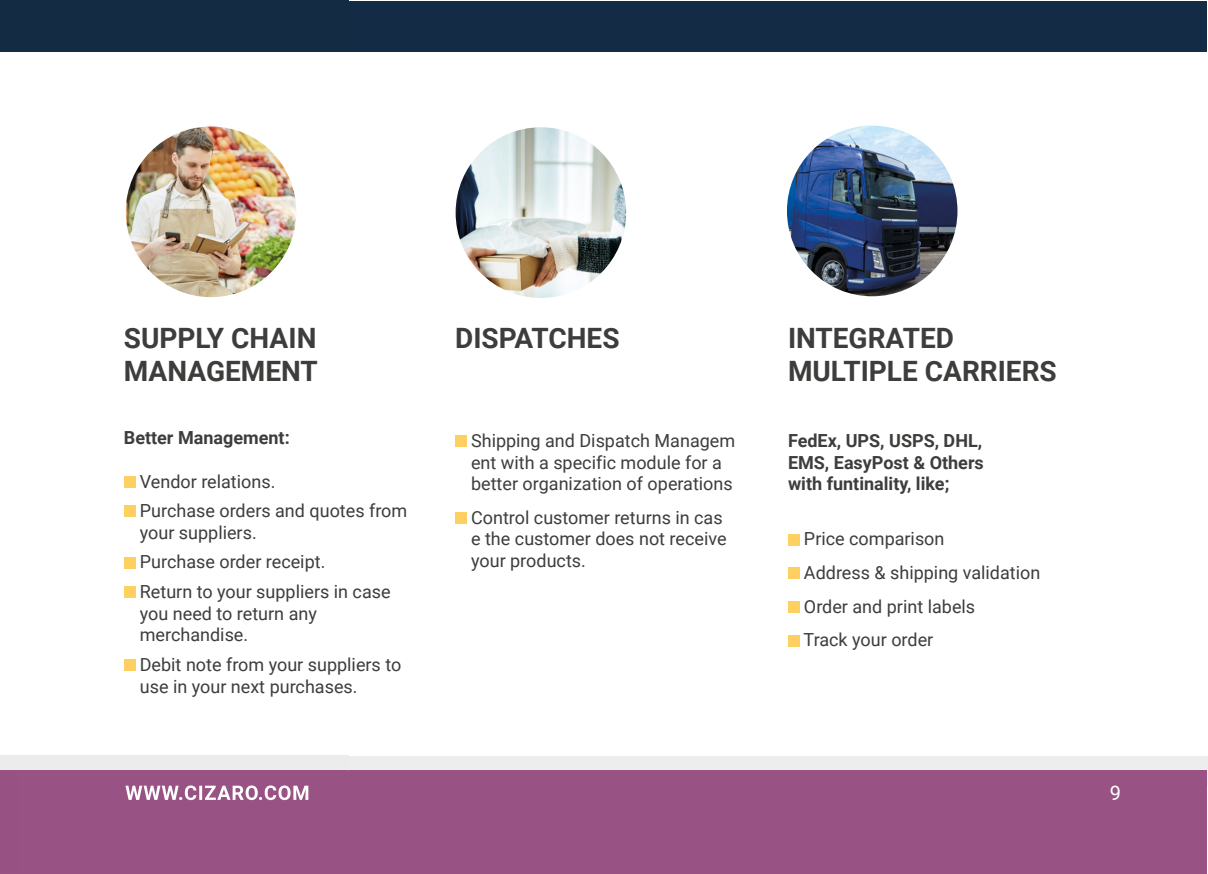
<style>
.page{position:relative;width:1208px;height:874px;background:#fff}
.page>*{position:absolute;margin:0;border:0;box-sizing:border-box;transform-origin:0 0}
.t1{font:700 28px/32.8px "Roboto";color:#3d3d3c}
.t2{font:700 20px "Roboto";letter-spacing:.035em;color:#fff}
.t3{font:20px "Roboto";color:#fff}
.t4{font:18px/21.6px "Roboto";color:#3d3d3c}
.t5{font:700 18px/21.6px "Roboto";color:#3d3d3c;text-align:justify}
</style>
<div class="page">
<div style="left:0;top:755px;width:1208px;height:28px;background:#ededed"></div>
<div style="left:0;top:769px;width:1207px;height:104px;background:#985284"></div>
<div style="left:0;top:1px;width:1207px;height:50px;background:#132b44"></div>
<svg style="left:17px;top:769px;width:332px;height:2px"></svg>
<div style="left:124px;top:475px;width:11px;height:12px;background:#fed062"></div>
<div style="left:124px;top:505px;width:11px;height:12px;background:#fed062"></div>
<div style="left:124px;top:556px;width:11px;height:12px;background:#fed062"></div>
<div style="left:124px;top:586px;width:11px;height:11px;background:#fed062"></div>
<div style="left:124px;top:659px;width:11px;height:11px;background:#fed062"></div>
<div style="left:455px;top:435px;width:11px;height:11px;background:#fed062"></div>
<div style="left:455px;top:512px;width:11px;height:11px;background:#fed062"></div>
<div style="left:788px;top:533px;width:11px;height:12px;background:#fed062"></div>
<div style="left:788px;top:567px;width:11px;height:11px;background:#fed062"></div>
<div style="left:788px;top:601px;width:11px;height:11px;background:#fed062"></div>
<div style="left:788px;top:634px;width:11px;height:12px;background:#fed062"></div>
<img style="left:126px;top:126px;width:170px;height:171px;border-radius:85px">
<img style="left:455px;top:127px;width:171px;height:171px;border-radius:85px">
<img style="left:787px;top:126px;width:170px;height:170px;border-radius:85px">
<h1 class="t1" style="left:124px;top:320px;width:195px">SUPPLY CHAIN<br>MANAGEMENT</h1>
<h1 class="t1" style="left:455px;top:320px;width:166px">DISPATCHES</h1>
<h1 class="t1" style="left:788px;top:320px;width:270px">INTEGRATED<br>MULTIPLE CARRIERS</h1>
<p class="t5" style="left:124px;top:426px;width:167px">Better Management:</p>
<p class="t4" style="left:140px;top:465px;width:269px;line-height:29.6px">Vendor relations.<br>Purchase orders and quotes from</p>
<p class="t4" style="left:140px;top:516px;width:252px;line-height:29.6px">your suppliers.<br>Purchase order receipt.<br>Return to your suppliers in case</p>
<p class="t4" style="left:140px;top:601px;width:179px">you need to return any merchandise.</p>
<p class="t4" style="left:140px;top:652px;width:263px">Debit note from your suppliers to use in your next purchases.</p>
<p class="t4" style="left:471px;top:429px;width:266px">Shipping and Dispatch Managem ent with a specific module for a better organization of operations</p>
<p class="t4" style="left:471px;top:505px;width:257px">Control customer returns in cas e the customer does not receive your products.</p>
<p class="t5" style="left:788px;top:429px;width:197px">FedEx, UPS, USPS, DHL, EMS, EasyPost &amp; Others with funtinality, like;</p>
<p class="t4" style="left:803px;top:521px;width:238px;line-height:33.6px">Price comparison<br>Address &amp; shipping validation<br>Order and print labels<br>Track your order</p>
<p class="t2" style="left:125px;top:778px;width:186px">WWW.CIZARO.COM</p>
<p class="t3" style="left:1109px;top:778px;width:13px">9</p>
</div>
